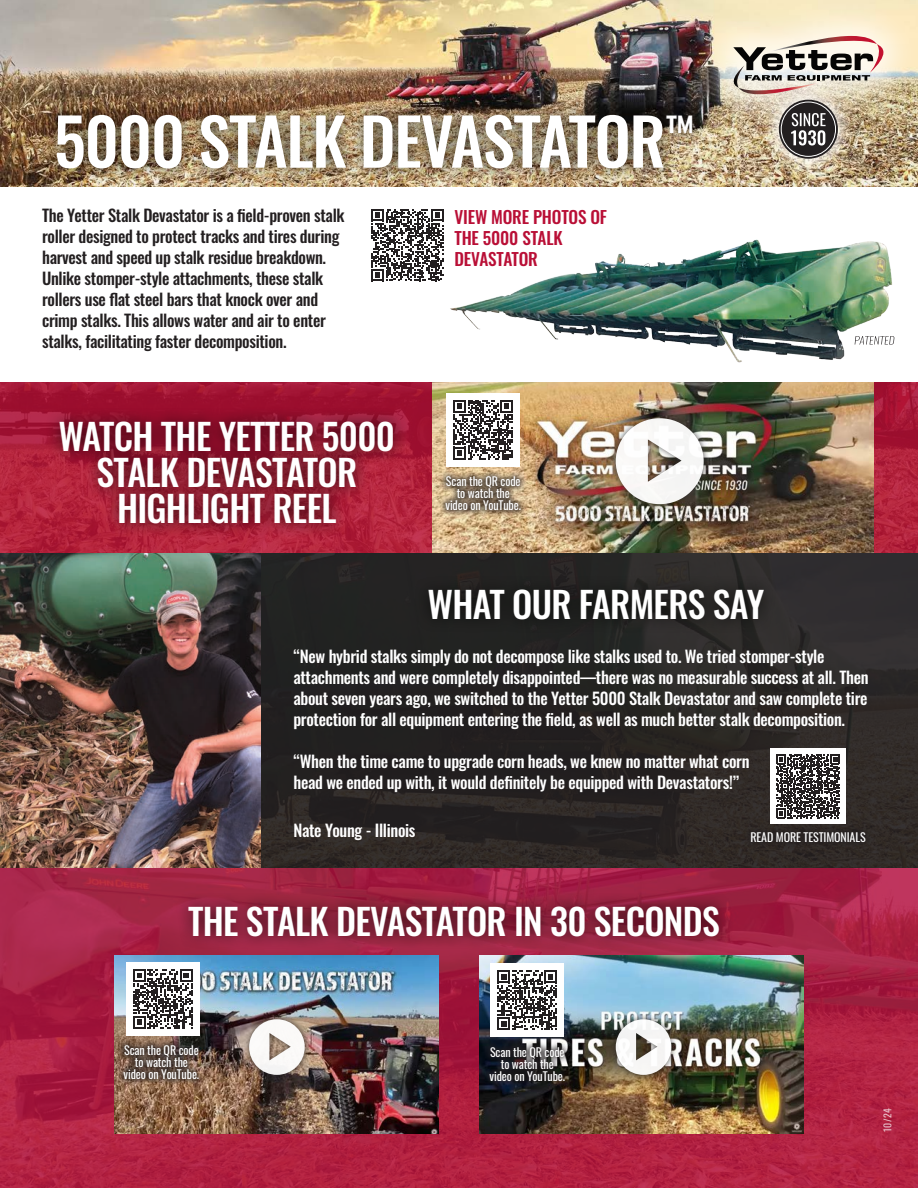
<style>
.page{position:relative;width:918px;height:1188px;background:#fff}
.page>*{position:absolute;margin:0;border:0;box-sizing:border-box;transform-origin:0 0}
.Flyer_Header{font:500 64.5px "Oswald";letter-spacing:-.02em;color:#fff}
.Flyer_Header-2{font:500 36px/36px "Oswald";letter-spacing:-.02em;color:#fff;text-align:center}
._11_prod_bullets_L2{font:500 17.25px/20.7px "Oswald";letter-spacing:-.01em;color:#b90f36}
.Intro_Paragraph{font:500 16.5px/21px "Oswald";letter-spacing:-.02em;color:#fff}
.Intro_Paragraph-2{font:500 16.5px/21px "Oswald";letter-spacing:-.02em;color:#231f20}
._11_prod_bullets_L2-2{font:12px/12px "Oswald";letter-spacing:-.01em;color:#fff;text-align:center}
.t1{font:9.75px "Oswald";color:#fff}
</style>
<div class="page">
<div style="left:0;top:553px;width:918px;height:315px;background:linear-gradient(to bottom,#272728,#2a2422)"></div>
<div style="left:414px;top:575px;width:364px;height:59px;background:#040503;opacity:.75"></div>
<img style="left:0;top:553px;width:261px;height:315px">
<img style="left:0;top:0;width:918px;height:186px">
<div style="left:42px;top:100px;width:665px;height:84px;background:#040503;opacity:.75"></div>
<svg style="left:0;top:868px;width:918px;height:320px;background:#ab2143"></svg>
<div style="left:174px;top:891px;width:560px;height:60px;background:#040503;opacity:.75"></div>
<img style="left:115px;top:956px;width:324px;height:178px">
<div style="left:243px;top:1013px;width:68px;height:68px;background:#231f20;opacity:.75"></div>
<svg style="left:249px;top:1019px;width:56px;height:56px"></svg>
<img style="left:479px;top:956px;width:324px;height:178px">
<div style="left:610px;top:1013px;width:67px;height:68px;background:#231f20;opacity:.75"></div>
<svg style="left:616px;top:1019px;width:55px;height:56px"></svg>
<div style="left:126px;top:962px;width:74px;height:74px;background:#fff"></div>
<svg style="left:133px;top:969px;width:60px;height:60px"></svg>
<div style="left:490px;top:963px;width:74px;height:74px;background:#fff"></div>
<svg style="left:497px;top:971px;width:60px;height:59px"></svg>
<div style="left:696px;top:0;width:222px;height:132px;background:#fff;opacity:.75"></div>
<div style="left:117px;top:1039px;width:89px;height:47px;background:#231f20;opacity:.75"></div>
<div style="left:483px;top:1040px;width:88px;height:48px;background:#231f20;opacity:.75"></div>
<div style="left:744px;top:826px;width:128px;height:23px;background:#231f20"></div>
<svg style="left:0;top:382px;width:918px;height:171px;background:#ab1c38"></svg>
<img style="left:432px;top:382px;width:442px;height:171px">
<div style="left:45px;top:407px;width:363px;height:131px;background:#040503;opacity:.75"></div>
<div style="left:609px;top:412px;width:101px;height:98px;background:#231f20;opacity:.75"></div>
<img style="left:616px;top:418px;width:88px;height:86px">
<div style="left:446px;top:393px;width:74px;height:74px;background:#fff"></div>
<svg style="left:453px;top:403px;width:60px;height:56px"></svg>
<div style="left:439px;top:470px;width:88px;height:47px;background:#231f20;opacity:.75"></div>
<img style="left:445px;top:154px;width:466px;height:249px">
<div style="left:760px;top:81px;width:97px;height:97px;background:#fff;opacity:.75"></div>
<img style="left:731px;top:33px;width:153px;height:126px">
<div style="left:781px;top:102px;width:55px;height:55px;border:1px solid #fff;border-radius:50%"></div>
<svg style="left:855px;top:336px;width:39px;height:9px"></svg>
<svg style="left:372px;top:209px;width:72px;height:72px"></svg>
<div style="left:770px;top:749px;width:76px;height:75px;background:#fff"></div>
<svg style="left:776px;top:754px;width:64px;height:64px"></svg>
<p class="Flyer_Header" style="left:54px;top:108px;width:642px">5000 STALK DEVASTATOR<sup>™</sup></p>
<p class="Intro_Paragraph-2" style="left:42px;top:205px;width:304px">The Yetter Stalk Devastator is a field-proven stalk roller designed to protect tracks and tires during harvest and speed up stalk residue breakdown.<br>Unlike stomper-style attachments, these stalk rollers use flat steel bars that knock over and crimp stalks. This allows water and air to enter stalks, facilitating faster decomposition.</p>
<p class="_11_prod_bullets_L2" style="left:454px;top:208px;width:154px">VIEW MORE PHOTOS OF<br>THE 5000 STALK<br>DEVASTATOR</p>
<p class="Flyer_Header-2" style="left:58px;top:421px;width:338px">WATCH THE YETTER 5000<br>STALK DEVASTATOR<br>HIGHLIGHT REEL</p>
<p class="_11_prod_bullets_L2-2" style="left:446px;top:474px;width:77px">Scan the QR code to watch the video on YouTube.</p>
<p class="Flyer_Header-2" style="left:427px;top:589px;width:338px">WHAT OUR FARMERS SAY</p>
<p class="Intro_Paragraph" style="left:293px;top:647px;width:577px">“New hybrid stalks simply do not decompose like stalks used to. We tried stomper-style attachments and were completely disappointed—there was no measurable success at all. Then about seven years ago, we switched to the Yetter 5000 Stalk Devastator and saw complete tire protection for all equipment entering the field, as well as much better stalk decomposition.</p>
<p class="Intro_Paragraph" style="left:293px;top:752px;width:458px">“When the time came to upgrade corn heads, we knew no matter what corn head we ended up with, it would definitely be equipped with Devastators!”</p>
<p class="Intro_Paragraph" style="left:293px;top:821px;width:124px">Nate Young - Illinois</p>
<p class="_11_prod_bullets_L2-2" style="left:750px;top:830px;width:117px">READ MORE TESTIMONIALS</p>
<p class="Flyer_Header-2" style="left:188px;top:905px;width:533px">THE STALK DEVASTATOR IN 30 SECONDS</p>
<p class="_11_prod_bullets_L2-2" style="left:124px;top:1043px;width:77px">Scan the QR code to watch the video on YouTube.</p>
<p class="_11_prod_bullets_L2-2" style="left:490px;top:1045px;width:77px">Scan the QR code to watch the video on YouTube.</p>
<p class="t1" style="left:879px;top:1132px;width:25px;rotate:-90deg">10/24</p>
</div>
